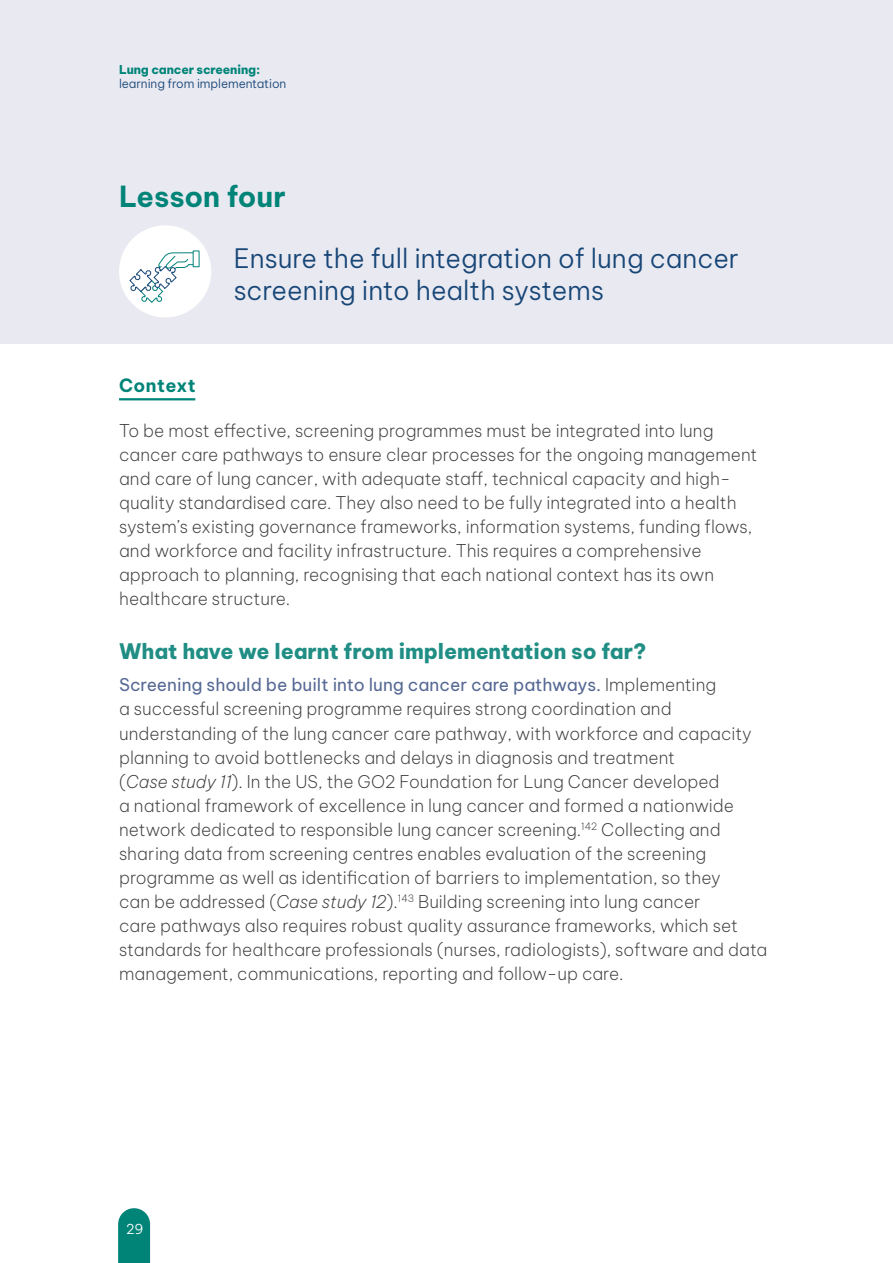
<style>
.page{position:relative;width:893px;height:1263px;background:#fff}
.page>*{position:absolute;margin:0;border:0;box-sizing:border-box;transform-origin:0 0}
.Lesson_number{font:700 28.5px "Be Vietnam Pro";letter-spacing:-.005em;color:#008478}
.Lesson_Subtitle{font:300 26.25px/31.5px "Be Vietnam Pro";color:#174677}
.Lessons_Question{font:800 21px "Be Vietnam Pro";letter-spacing:-.005em;color:#208e84}
.Lesson_Context{font:700 18px "Be Vietnam Pro";letter-spacing:.025em;color:#008478}
.Central_Text{font:200 17.25px/24px "Be Vietnam Pro";color:#3c3c3b}
.t1{font:300 13.5px "Be Vietnam Pro";color:#fff}
.t2{font:300 12px/13.5px "Be Vietnam Pro";letter-spacing:-.005em;color:#174677}
.s1{font-weight:800;color:#008478}
.s2{font-weight:400;color:#566994}
.s3{font-style:italic}
</style>
<div class="page">
<svg style="left:118px;top:1208px;width:32px;height:55px;background:#118c81"></svg>
<div style="left:0;top:0;width:893px;height:344px;background:#e9e9f1"></div>
<hr style="left:119px;top:398px;width:76px;height:2px;background:#008478">
<div style="left:119px;top:225px;width:92px;height:92px;background:#fff;border-radius:50%"></div>
<div style="left:193px;top:250px;width:7px;height:17px;border:1px solid #008478"></div>
<svg style="left:129px;top:252px;width:69px;height:51px"></svg>
<p class="t2" style="left:119px;top:62px;width:169px"><span class="s1">Lung cancer screening: </span>learning from implementation</p>
<p class="Lesson_number" style="left:119px;top:172px;width:168px">Lesson four</p>
<p class="Lesson_Subtitle" style="left:234px;top:241px;width:507px">Ensure the full integration of lung cancer screening into health systems</p>
<p class="Lesson_Context" style="left:119px;top:370px;width:78px">Context</p>
<p class="Central_Text" style="left:119px;top:417px;width:640px">To be most effective, screening programmes must be integrated into lung cancer care pathways to ensure clear processes for the ongoing management and care of lung cancer, with adequate staff, technical capacity and high&shy;quality standardised care. They also need to be fully integrated into a health system’s existing governance frameworks, information systems, funding flows, and workforce and facility infrastructure. This requires a comprehensive approach to planning, recognising that each national context has its own healthcare structure.</p>
<p class="Lessons_Question" style="left:119px;top:633px;width:529px">What have we learnt from implementation so far?</p>
<p class="Central_Text" style="left:119px;top:672px;width:650px"><span class="s2">Screening should be built into lung cancer care pathways.</span> Implementing<br>a successful screening programme requires strong coordination and understanding of the lung cancer care pathway, with workforce and capacity planning to avoid bottlenecks and delays in diagnosis and treatment<br>(<span class="s3">Case study 11</span>). In the US, the GO2 Foundation for Lung Cancer developed<br>a national framework of excellence in lung cancer and formed a nationwide network dedicated to responsible lung cancer screening.<sup>142</sup> Collecting and sharing data from screening centres enables evaluation of the screening programme as well as identification of barriers to implementation, so they<br>can be addressed (<span class="s3">Case study 12</span>).<sup>143</sup> Building screening into lung cancer<br>care pathways also requires robust quality assurance frameworks, which set standards for healthcare professionals (nurses, radiologists), software and data management, communications, reporting and follow-up care.</p>
<p class="t1" style="left:126px;top:1218px;width:19px">29</p>
</div>
